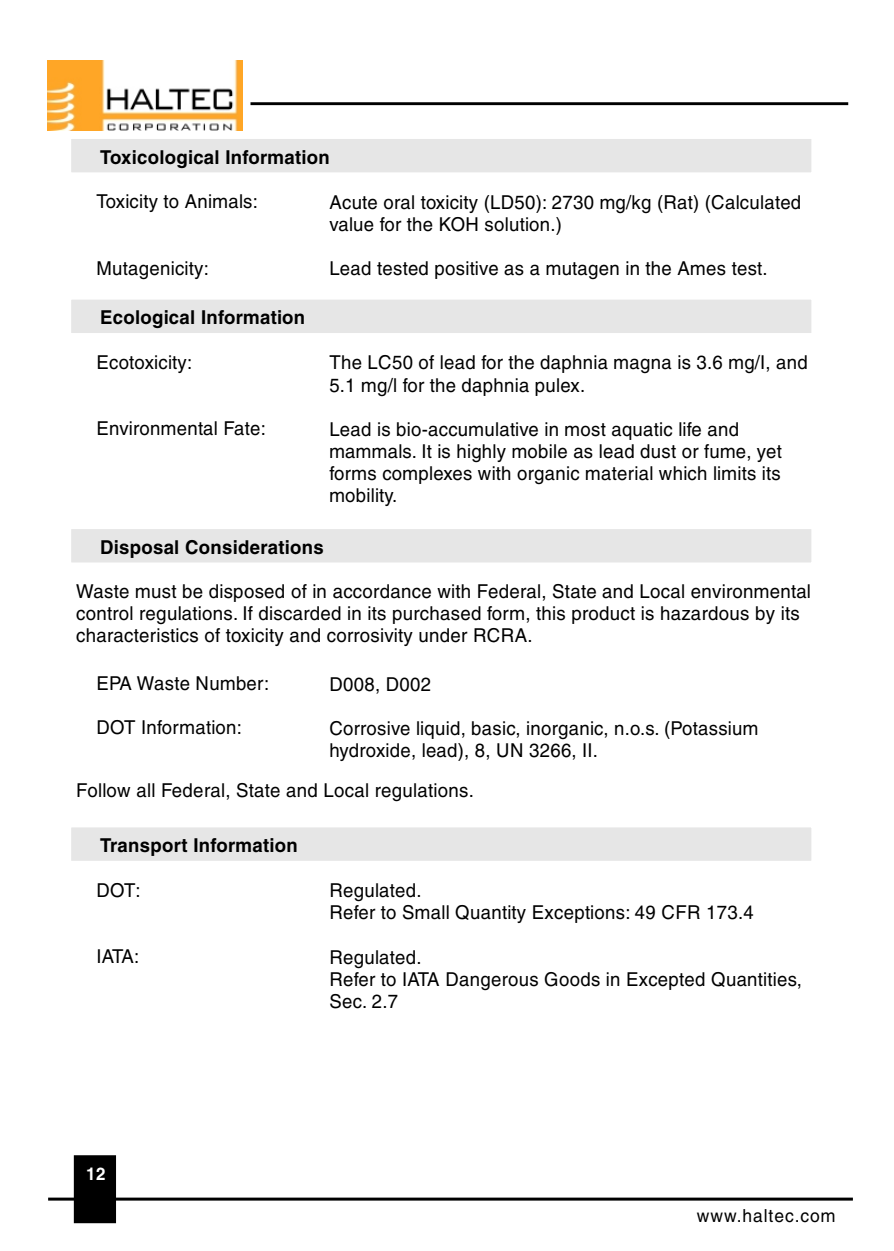
<style>
.page{position:relative;width:894px;height:1251px;background:#fff}
.page>*{position:absolute;margin:0;border:0;box-sizing:border-box;transform-origin:0 0}
.t1{font:19.2px/22.2px "Helvetica";color:#000}
.t2{font:700 19.2px "Helvetica";color:#000}
.t3{font:18px "Helvetica";letter-spacing:.04em;color:#000}
.t4{font:700 17.4px "Helvetica";color:#fff}
</style>
<div class="page">
<hr style="left:251px;top:102px;width:597px;height:3px;background:#000">
<hr style="left:48px;top:1198px;width:805px;height:3px;background:#000">
<div style="left:74px;top:1155px;width:42px;height:68px;background:#000"></div>
<div style="left:68px;top:136px;width:746px;height:39px;background:#e6e6e6;border:3px solid #fff"></div>
<div style="left:68px;top:297px;width:746px;height:39px;background:#e6e6e6;border:3px solid #fff"></div>
<div style="left:68px;top:526px;width:746px;height:39px;background:#e6e6e6;border:3px solid #fff"></div>
<div style="left:68px;top:825px;width:746px;height:39px;background:#e6e6e6;border:3px solid #fff"></div>
<img style="left:48px;top:61px;width:194px;height:70px">
<p class="t2" style="left:100px;top:149px;width:232px">Toxicological Information</p>
<p class="t1" style="left:96px;top:192px;width:163px">Toxicity to Animals:</p>
<p class="t1" style="left:329px;top:192px;width:474px">Acute oral toxicity (LD50): 2730 mg/kg (Rat) (Calculated value for the KOH solution.)</p>
<p class="t1" style="left:329px;top:259px;width:440px">Lead tested positive as a mutagen in the Ames test.</p>
<p class="t1" style="left:96px;top:258px;width:114px">Mutagenicity:</p>
<p class="t2" style="left:100px;top:309px;width:207px">Ecological Information</p>
<p class="t1" style="left:96px;top:352px;width:98px">Ecotoxicity:</p>
<p class="t1" style="left:96px;top:419px;width:171px">Environmental Fate:</p>
<p class="t1" style="left:329px;top:353px;width:480px">The LC50 of lead for the daphnia magna is 3.6 mg/I, and<br>5.1 mg/l for the daphnia pulex.</p>
<p class="t1" style="left:329px;top:419px;width:454px">Lead is bio-accumulative in most aquatic life and mammals. It is highly mobile as lead dust or fume, yet forms complexes with organic material which limits its mobility.</p>
<p class="t2" style="left:100px;top:539px;width:226px">Disposal Considerations</p>
<p class="t1" style="left:76px;top:581px;width:736px">Waste must be disposed of in accordance with Federal, State and Local environmental control regulations. If discarded in its purchased form, this product is hazardous by its characteristics of toxicity and corrosivity under RCRA.</p>
<p class="t1" style="left:96px;top:674px;width:175px">EPA Waste Number:</p>
<p class="t1" style="left:96px;top:718px;width:147px">DOT Information:</p>
<p class="t1" style="left:329px;top:674px;width:104px">D008, D002</p>
<p class="t1" style="left:329px;top:718px;width:431px">Corrosive liquid, basic, inorganic, n.o.s. (Potassium hydroxide, lead), 8, UN 3266, II.</p>
<p class="t1" style="left:76px;top:780px;width:399px">Follow all Federal, State and Local regulations.</p>
<p class="t2" style="left:100px;top:837px;width:200px">Transport Information</p>
<p class="t1" style="left:96px;top:880px;width:46px">DOT:</p>
<p class="t1" style="left:329px;top:881px;width:426px">Regulated.<br>Refer to Small Quantity Exceptions: 49 CFR 173.4</p>
<p class="t1" style="left:329px;top:947px;width:474px">Regulated.<br>Refer to IATA Dangerous Goods in Excepted Quantities,<br>Sec. 2.7</p>
<p class="t1" style="left:96px;top:947px;width:45px">IATA:</p>
<p class="t4" style="left:86px;top:1166px;width:21px">12</p>
<p class="t3" style="left:697px;top:1208px;width:141px">www.haltec.com</p>
</div>
